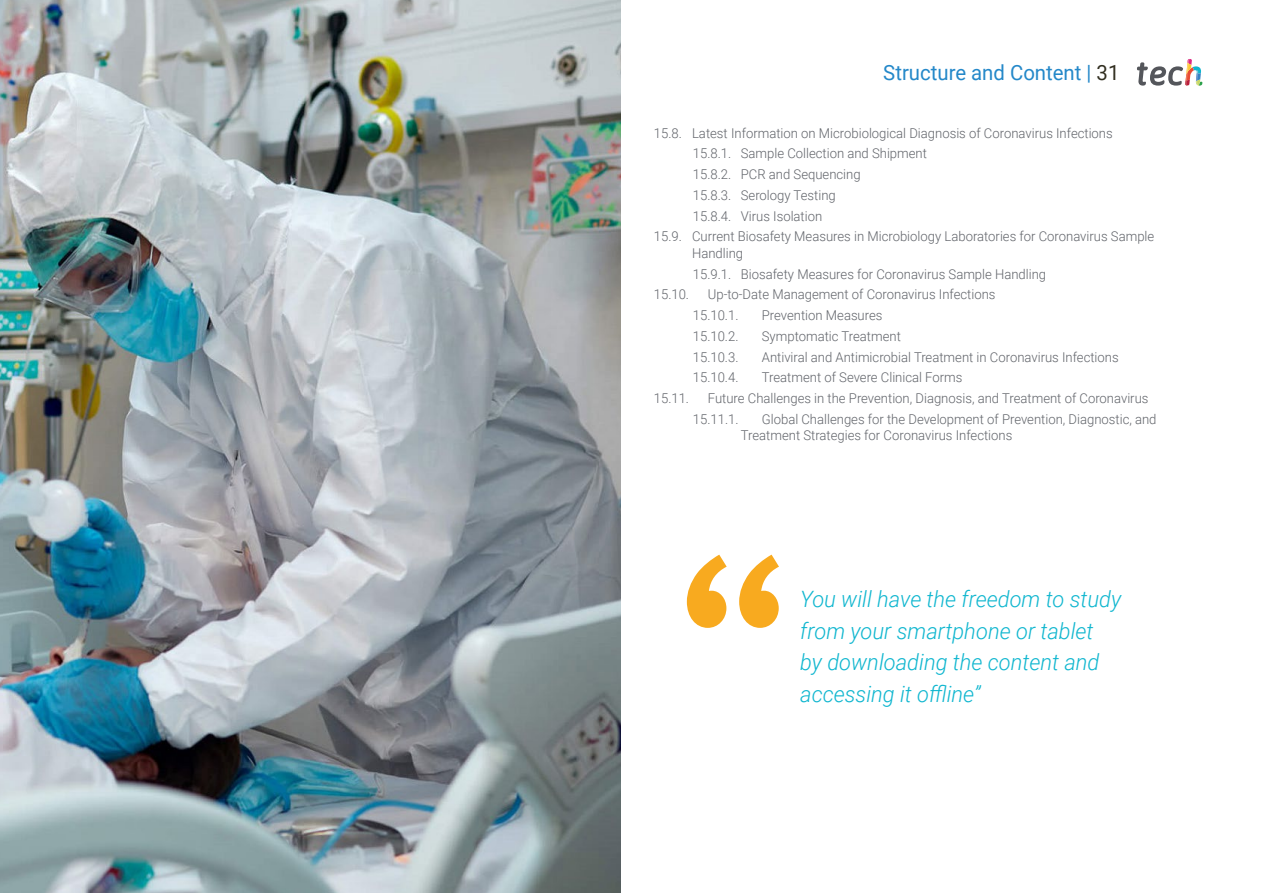
<style>
.page{position:relative;width:1263px;height:893px;background:#fff}
.page>*{position:absolute;margin:0;border:0;box-sizing:border-box;transform-origin:0 0}
.t1{font:italic 300 22.5px/31.5px "Roboto";color:#0fb6cf}
.t2{font:21px "Roboto";color:#2488c9}
.t3{font:300 13.5px/20.7px "Roboto";color:#61646a}
.s1{color:#312e20}
</style>
<div class="page">
<img style="left:0;top:0;width:621px;height:893px">
<svg style="left:687px;top:555px;width:92px;height:73px"></svg>
<svg style="left:1137px;top:59px;width:65px;height:27px"></svg>
<h2 class="t2" style="left:883px;top:57px;width:238px">Structure and Content | <span class="s1">31</span></h2>
<p class="t3" style="left:654px;top:122px;width:460px">15.8. Latest Information on Microbiological Diagnosis of Coronavirus Infections</p>
<p class="t3" style="left:693px;top:143px;width:236px">15.8.1. Sample Collection and Shipment</p>
<p class="t3" style="left:693px;top:164px;width:169px">15.8.2. PCR and Sequencing</p>
<p class="t3" style="left:693px;top:184px;width:144px">15.8.3. Serology Testing</p>
<p class="t3" style="left:693px;top:205px;width:131px">15.8.4. Virus Isolation</p>
<p class="t3" style="left:654px;top:226px;width:502px">15.9. Current Biosafety Measures in Microbiology Laboratories for Coronavirus Sample</p>
<p class="t3" style="left:692px;top:242px;width:356px">Handling<br>15.9.1. Biosafety Measures for Coronavirus Sample Handling</p>
<p class="t3" style="left:654px;top:284px;width:37px">15.10.</p>
<p class="t3" style="left:693px;top:284px;width:304px;text-indent:15px">Up-to-Date Management of Coronavirus Infections<br>15.10.1.</p>
<p class="t3" style="left:762px;top:305px;width:122px">Prevention Measures</p>
<p class="t3" style="left:693px;top:325px;width:47px">15.10.2.</p>
<p class="t3" style="left:762px;top:325px;width:141px">Symptomatic Treatment</p>
<p class="t3" style="left:693px;top:346px;width:47px">15.10.3.</p>
<p class="t3" style="left:762px;top:346px;width:358px">Antiviral and Antimicrobial Treatment in Coronavirus Infections</p>
<p class="t3" style="left:693px;top:367px;width:47px">15.10.4.</p>
<p class="t3" style="left:762px;top:367px;width:202px">Treatment of Severe Clinical Forms</p>
<p class="t3" style="left:654px;top:388px;width:37px">15.11.</p>
<p class="t3" style="left:693px;top:388px;width:457px;text-indent:15px">Future Challenges in the Prevention, Diagnosis, and Treatment of Coronavirus<br>15.11.1.</p>
<p class="t3" style="left:741px;top:410px;width:417px;line-height:16.5px;text-indent:21px">Global Challenges for the Development of Prevention, Diagnostic, and<br>Treatment Strategies for Coronavirus Infections</p>
<h1 class="t1" style="left:800px;top:582px;width:322px">You will have the freedom to study from your smartphone or tablet<br>by downloading the content and accessing it offline”</h1>
</div>
